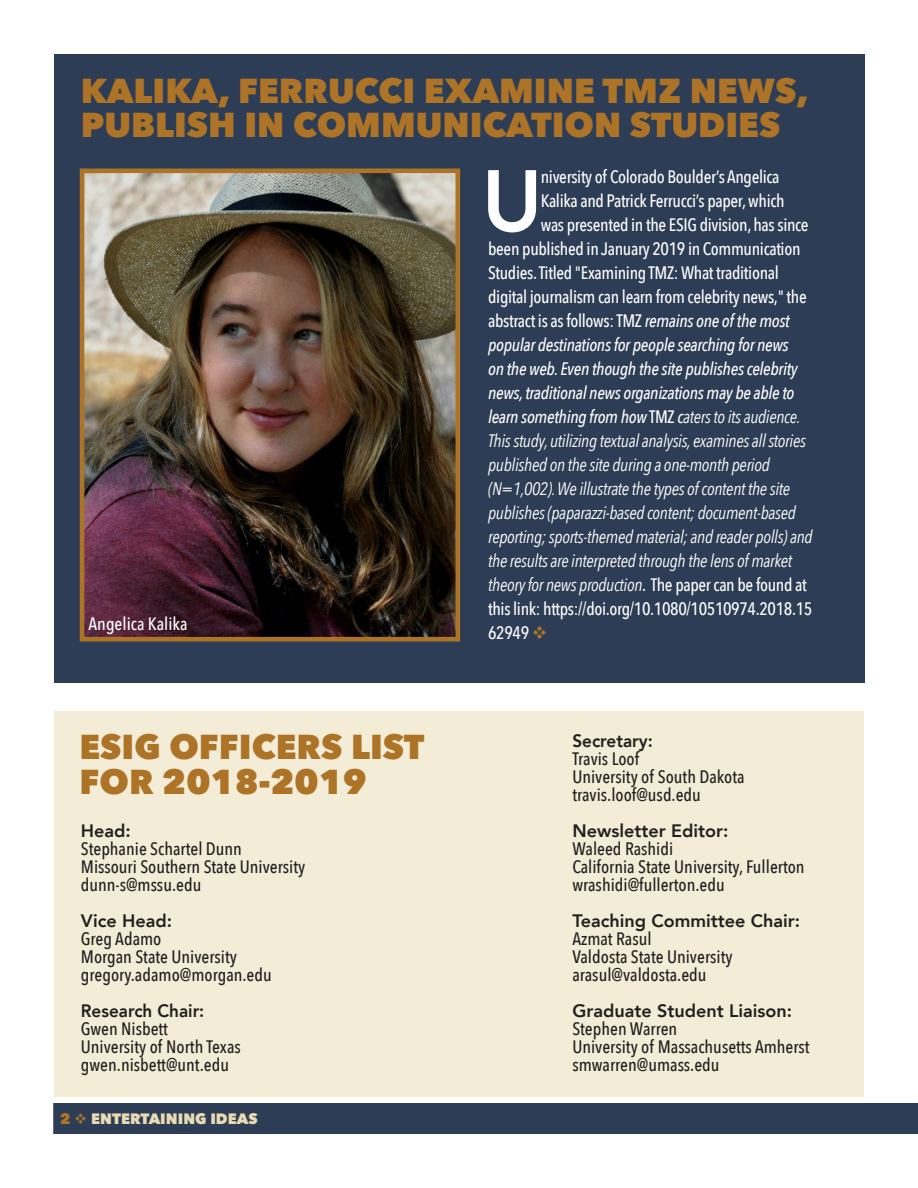
<style>
.page{position:relative;width:918px;height:1188px;background:#fff}
.page>*{position:absolute;margin:0;border:0;box-sizing:border-box;transform-origin:0 0}
.t1{font:800 85.8px "Avenir";color:#fff}
.t2{font:800 34.5px/34.5px "Avenir Next";color:#ad7326}
.t3{font:500 18px "Avenir Next Condensed";color:#231f20}
.t4{font:500 18px "Avenir Next Condensed";letter-spacing:-.02em;color:#fff}
.t5{font:italic 18px "Avenir Next Condensed";letter-spacing:-.02em;color:#fff}
.t6{font:italic 500 18px "Avenir Next Condensed";letter-spacing:-.02em;color:#fff}
.t7{font:800 18px "Avenir";color:#231f20}
.t8{font:800 18px "Avenir";color:#231f20;scale:.95 1}
.t9{font:500 18px "Avenir Next Condensed";color:#fff}
.t10{font:800 15px "Avenir Next";color:#e8dbb3}
.s1{color:#ad7326}
.s2{font-style:italic}
.s3{font-style:normal}
.s4{font-weight:400}
.s5{font-weight:500;font-style:normal}
</style>
<div class="page">
<div style="left:53px;top:1103px;width:865px;height:31px;background:#2c3d55"></div>
<div style="left:54px;top:711px;width:810px;height:385px;background:#f3ecd6"></div>
<div style="left:54px;top:54px;width:811px;height:629px;background:#2c3d55"></div>
<img style="left:86px;top:174px;width:368px;height:462px">
<div style="left:80px;top:168px;width:380px;height:474px;border:5px solid #ad7326"></div>
<p class="t2" style="left:81px;top:73px;width:729px">KALIKA, FERRUCCI EXAMINE TMZ NEWS,<br>PUBLISH IN COMMUNICATION STUDIES</p>
<p class="t9" style="left:89px;top:613px;width:100px">Angelica Kalika</p>
<p class="t2" style="left:80px;top:730px;width:346px">ESIG OFFICERS LIST</p>
<p class="t2" style="left:80px;top:764px;width:289px">FOR 2018-2019</p>
<p class="t7" style="left:81px;top:817px;width:52px">Head:</p>
<p class="t3" style="left:81px;top:838px;width:163px">Stephanie Schartel Dunn</p>
<p class="t3" style="left:81px;top:856px;width:226px">Missouri Southern State University</p>
<p class="t3" style="left:81px;top:874px;width:122px">dunn-s@mssu.edu</p>
<p class="t7" style="left:81px;top:907px;width:93px">Vice Head:</p>
<p class="t3" style="left:81px;top:928px;width:82px">Greg Adamo</p>
<p class="t3" style="left:81px;top:946px;width:158px">Morgan State University</p>
<p class="t3" style="left:81px;top:964px;width:192px">gregory.adamo@morgan.edu</p>
<p class="t8" style="left:81px;top:997px;width:132px">Research Chair:</p>
<p class="t3" style="left:81px;top:1018px;width:89px">Gwen Nisbett</p>
<p class="t3" style="left:81px;top:1036px;width:161px">University of North Texas</p>
<p class="t3" style="left:81px;top:1054px;width:150px">gwen.nisbett@unt.edu</p>
<p class="t10" style="left:60px;top:1109px;width:199px"><span class="s1">2</span> <span class="s1">❖</span> ENTERTAINING IDEAS</p>
<p class="t1" style="left:482px;top:134px;width:62px">U</p>
<p class="t4" style="left:541px;top:166px;width:240px">niversity of Colorado Boulder’s Angelica</p>
<p class="t4" style="left:541px;top:190px;width:245px">Kalika and Patrick Ferrucci’s paper, which</p>
<p class="t4" style="left:541px;top:214px;width:269px">was presented in the ESIG division, has since</p>
<p class="t4" style="left:488px;top:238px;width:314px">been published in January 2019 in Communication</p>
<p class="t4" style="left:488px;top:262px;width:292px">Studies. Titled "Examining TMZ: What traditional</p>
<p class="t4" style="left:488px;top:286px;width:320px">digital journalism can learn from celebrity news," the</p>
<p class="t4" style="left:488px;top:310px;width:303px">abstract is as follows: TMZ <span class="s2">remains one of the most</span></p>
<p class="t6" style="left:488px;top:334px;width:302px">popular destinations for people searching for news</p>
<p class="t6" style="left:488px;top:358px;width:311px">on the web. Even though the site publishes celebrity</p>
<p class="t6" style="left:488px;top:382px;width:308px">news, traditional news organizations may be able to</p>
<p class="t6" style="left:488px;top:406px;width:314px">learn something from how <span class="s3">TMZ</span> c<span class="s4">aters to its audience.</span></p>
<p class="t5" style="left:488px;top:430px;width:319px">This study, utilizing textual analysis, examines all stories</p>
<p class="t5" style="left:488px;top:454px;width:283px">published on the site during a one-month period</p>
<p class="t5" style="left:488px;top:478px;width:304px">(N=1,002). We illustrate the types of content the site</p>
<p class="t5" style="left:488px;top:502px;width:309px">publishes (paparazzi-based content; document-based</p>
<p class="t5" style="left:488px;top:526px;width:326px">reporting; sports-themed material; and reader polls) and</p>
<p class="t5" style="left:488px;top:550px;width:306px">the results are interpreted through the lens of market</p>
<p class="t5" style="left:488px;top:574px;width:320px">theory for news production<span class="s5">. The paper can be found at</span></p>
<p class="t4" style="left:488px;top:598px;width:326px">this link: https://doi.org/10.1080/10510974.2018.15</p>
<p class="t4" style="left:488px;top:622px;width:61px">62949 <span class="s1">❖</span></p>
<p class="t8" style="left:572px;top:727px;width:86px">Secretary:</p>
<p class="t3" style="left:572px;top:748px;width:68px">Travis Loof</p>
<p class="t3" style="left:572px;top:766px;width:174px">University of South Dakota</p>
<p class="t3" style="left:572px;top:784px;width:130px">travis.loof@usd.edu</p>
<p class="t7" style="left:572px;top:817px;width:158px">Newsletter Editor:</p>
<p class="t3" style="left:572px;top:838px;width:102px">Waleed Rashidi</p>
<p class="t3" style="left:572px;top:856px;width:234px">California State University, Fullerton</p>
<p class="t3" style="left:572px;top:874px;width:154px">wrashidi@fullerton.edu</p>
<p class="t7" style="left:572px;top:907px;width:229px">Teaching Committee Chair:</p>
<p class="t3" style="left:572px;top:928px;width:81px">Azmat Rasul</p>
<p class="t3" style="left:572px;top:946px;width:162px">Valdosta State University</p>
<p class="t3" style="left:572px;top:964px;width:136px">arasul@valdosta.edu</p>
<p class="t7" style="left:572px;top:997px;width:221px">Graduate Student Liaison:</p>
<p class="t3" style="left:572px;top:1018px;width:106px">Stephen Warren</p>
<p class="t3" style="left:572px;top:1036px;width:239px">University of Massachusetts Amherst</p>
<p class="t3" style="left:572px;top:1054px;width:149px">smwarren@umass.edu</p>
</div>
